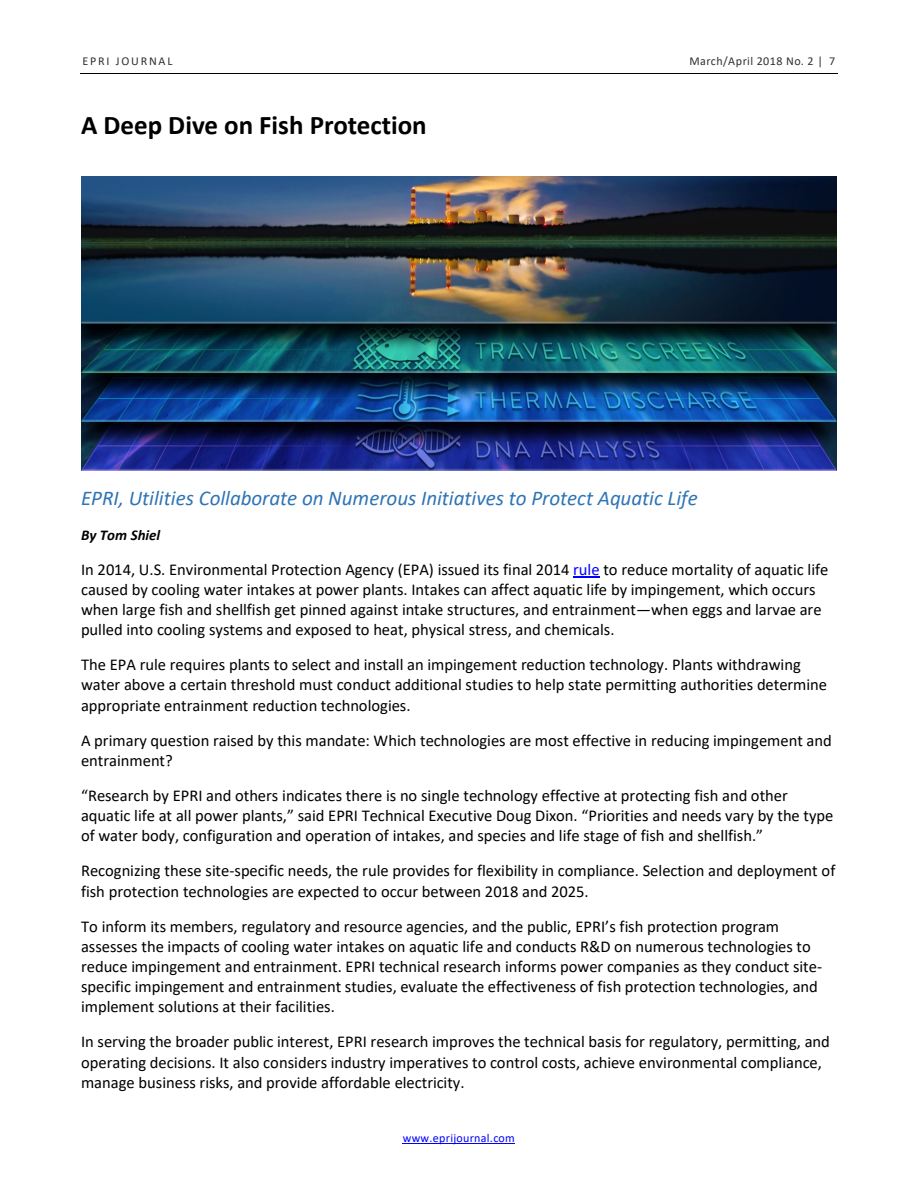
<style>
.page{position:relative;width:918px;height:1188px;background:#fff}
.page>*{position:absolute;margin:0;border:0;box-sizing:border-box;transform-origin:0 0}
.t1{font:700 27px "Calibri";color:#000}
.t2{font:italic 21px "Calibri";color:#2e74b5}
.t3{font:16.5px/20.2px "Calibri";color:#000}
.t4{font:italic 700 15px "Calibri";letter-spacing:.005em;color:#000}
.t5{font:12px "Calibri";letter-spacing:.045em;color:#303030}
.t6{font:12px "Calibri";letter-spacing:.025em;color:#00f}
.t7{font:12px "Calibri";letter-spacing:.145em;color:#303030}
.s1{color:#00f}
</style>
<div class="page">
<hr style="left:80px;top:73px;width:758px;height:1px;background:#000">
<hr style="left:403px;top:1143px;width:112px;height:1px;background:#00f">
<svg style="left:573px;top:577px;width:27px;height:1px"></svg>
<img style="left:81px;top:177px;width:756px;height:293px">
<p class="t7" style="left:82px;top:53px;width:92px">EPRI JOURNAL</p>
<p class="t5" style="left:689px;top:53px;width:147px">March/April 2018 No. 2 | 7</p>
<h1 class="t1" style="left:81px;top:106px;width:347px">A Deep Dive on Fish Protection</h1>
<h2 class="t2" style="left:81px;top:484px;width:618px">EPRI, Utilities Collaborate on Numerous Initiatives to Protect Aquatic Life</h2>
<p class="t4" style="left:81px;top:525px;width:81px">By Tom Shiel</p>
<p class="t3" style="left:81px;top:559px;width:749px">In 2014, U.S. Environmental Protection Agency (EPA) issued its final 2014 <span class="s1">rule</span> to reduce mortality of aquatic life caused by cooling water intakes at power plants. Intakes can affect aquatic life by impingement, which occurs when large fish and shellfish get pinned against intake structures, and entrainment—when eggs and larvae are pulled into cooling systems and exposed to heat, physical stress, and chemicals.</p>
<p class="t3" style="left:81px;top:654px;width:748px">The EPA rule requires plants to select and install an impingement reduction technology. Plants withdrawing water above a certain threshold must conduct additional studies to help state permitting authorities determine appropriate entrainment reduction technologies.</p>
<p class="t3" style="left:81px;top:730px;width:752px">A primary question raised by this mandate: Which technologies are most effective in reducing impingement and entrainment?</p>
<p class="t3" style="left:81px;top:785px;width:754px">“Research by EPRI and others indicates there is no single technology effective at protecting fish and other aquatic life at all power plants,” said EPRI Technical Executive Doug Dixon. “Priorities and needs vary by the type of water body, configuration and operation of intakes, and species and life stage of fish and shellfish.”</p>
<p class="t3" style="left:81px;top:860px;width:756px">Recognizing these site-specific needs, the rule provides for flexibility in compliance. Selection and deployment of fish protection technologies are expected to occur between 2018 and 2025.</p>
<p class="t3" style="left:81px;top:916px;width:743px">To inform its members, regulatory and resource agencies, and the public, EPRI’s fish protection program assesses the impacts of cooling water intakes on aquatic life and conducts R&amp;D on numerous technologies to reduce impingement and entrainment. EPRI technical research informs power companies as they conduct site&shy;specific impingement and entrainment studies, evaluate the effectiveness of fish protection technologies, and implement solutions at their facilities.</p>
<p class="t3" style="left:81px;top:1031px;width:750px">In serving the broader public interest, EPRI research improves the technical basis for regulatory, permitting, and operating decisions. It also considers industry imperatives to control costs, achieve environmental compliance, manage business risks, and provide affordable electricity.</p>
<p class="t6" style="left:403px;top:1129px;width:113px">www.eprijournal.com</p>
</div>
